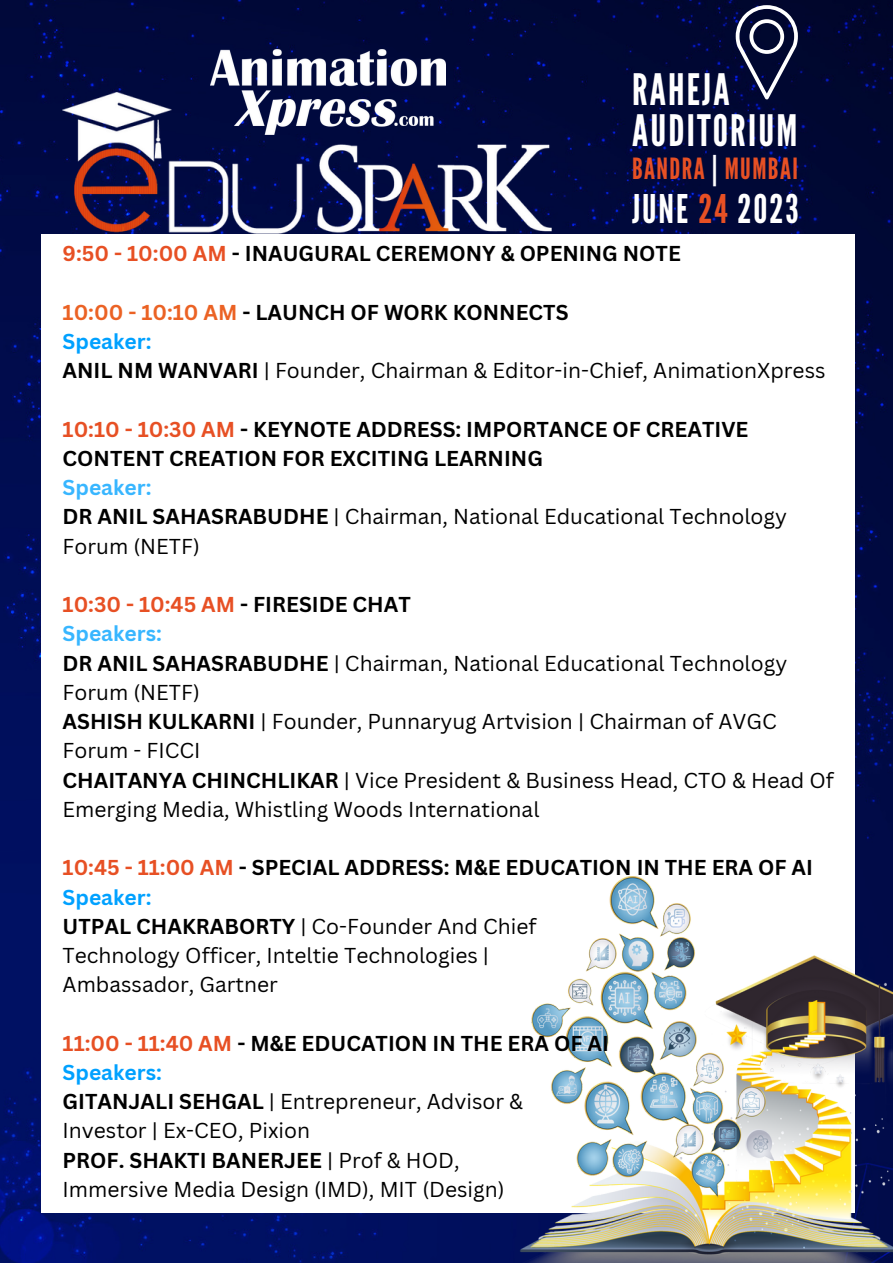
<style>
.page{position:relative;width:893px;height:1264px;background:#fff}
.page>*{position:absolute;margin:0;border:0;box-sizing:border-box;transform-origin:0 0}
.t1{font:43.2px "League Gothic";letter-spacing:.05em;color:#fff}
.t2{font:39.45px "League Gothic";letter-spacing:.05em;color:#fff}
.t3{font:29.1px "League Gothic";letter-spacing:.05em;color:#e75024}
.t4{font:21px/29.2px "Canva Sans";color:#000}
.t5{font:700 21px/29.2px "Canva Sans";color:#000}
.t6{font:700 21px "Canva Sans";color:#e75024}
.t7{font:700 21px "Canva Sans";color:#00a1ff}
.t8{font:700 21px "Canva Sans";color:#38b6ff}
.s1{color:#fff}
.s2{color:#e75024}
.s3{color:#eb6224}
.s4{font-weight:700}
.s5{color:#000}
.s6{font-weight:400}
</style>
<div class="page">
<img style="left:0;top:0;width:892px;height:1262px">
<img style="left:63px;top:92px;width:489px;height:142px">
<img style="left:211px;top:49px;width:234px;height:86px">
<div style="left:41px;top:234px;width:813px;height:978px;background:#fff"></div>
<img style="left:494px;top:876px;width:398px;height:386px">
<svg style="left:735px;top:5px;width:62px;height:95px"></svg>
<p class="t1" style="left:632px;top:65px;width:99px">RAHEJA</p>
<p class="t1" style="left:632px;top:106px;width:167px">AUDITORIUM</p>
<p class="t3" style="left:632px;top:152px;width:167px">BANDRA <span class="s1">|</span> MUMBAI</p>
<p class="t2" style="left:632px;top:186px;width:168px">JUNE <span class="s2">24</span> 2023</p>
<p class="t5" style="left:63px;top:238px;width:619px"><span class="s2">9:50 - 10:00 AM</span> - INAUGURAL CEREMONY &amp; OPENING NOTE</p>
<p class="t5" style="left:63px;top:297px;width:507px"><span class="s3">10:00 - 10:10 AM</span> - LAUNCH OF WORK KONNECTS</p>
<p class="t7" style="left:63px;top:326px;width:90px">Speaker:</p>
<p class="t4" style="left:63px;top:355px;width:764px"><span class="s4">ANIL NM WANVARI</span> | Founder, Chairman &amp; Editor-in-Chief, AnimationXpress</p>
<p class="t5" style="left:63px;top:414px;width:687px"><span class="s2">10:10 - 10:30 AM</span> - KEYNOTE ADDRESS: IMPORTANCE OF CREATIVE<br>CONTENT CREATION FOR EXCITING LEARNING</p>
<p class="t8" style="left:63px;top:473px;width:90px">Speaker:</p>
<p class="t4" style="left:63px;top:501px;width:725px"><span class="s4">DR ANIL SAHASRABUDHE</span> | Chairman, National Educational Technology<br>Forum (NETF)</p>
<p class="t6" style="left:63px;top:589px;width:349px">10:30 - 10:45 AM <span class="s5">- FIRESIDE CHAT</span></p>
<p class="t8" style="left:63px;top:619px;width:101px">Speakers:</p>
<p class="t4" style="left:63px;top:648px;width:726px"><span class="s4">DR ANIL SAHASRABUDHE</span> | Chairman, National Educational Technology<br>Forum (NETF)</p>
<p class="t4" style="left:63px;top:706px;width:715px"><span class="s4">ASHISH KULKARNI</span> | Founder, Punnaryug Artvision | Chairman of AVGC<br>Forum - FICCI</p>
<p class="t4" style="left:63px;top:764px;width:772px"><span class="s4">CHAITANYA CHINCHLIKAR</span> | Vice President &amp; Business Head, CTO &amp; Head Of<br>Emerging Media, Whistling Woods International</p>
<p class="t5" style="left:63px;top:852px;width:751px"><span class="s2">10:45 - 11:00 AM</span> - SPECIAL ADDRESS: M&amp;E EDUCATION IN THE ERA OF AI</p>
<p class="t7" style="left:63px;top:882px;width:90px">Speaker:</p>
<p class="t4" style="left:63px;top:911px;width:475px"><span class="s4">UTPAL CHAKRABORTY</span> | Co-Founder And Chief</p>
<p class="t4" style="left:63px;top:940px;width:428px">Technology Officer, Inteltie Technologies |</p>
<p class="t4" style="left:63px;top:969px;width:217px">Ambassador, Gartner</p>
<p class="t5" style="left:63px;top:1027px;width:547px"><span class="s2">11:00 - 11:40 AM</span> - M&amp;E EDUCATION IN THE ERA OF AI</p>
<p class="t7" style="left:63px;top:1057px;width:101px">Speakers:</p>
<p class="t4" style="left:63px;top:1086px;width:462px"><span class="s4">GITANJALI SEHGAL</span> | Entrepreneur, Advisor &amp;</p>
<p class="t4" style="left:63px;top:1115px;width:249px">Investor | Ex-CEO, Pixion</p>
<p class="t5" style="left:63px;top:1144px;width:398px">PROF. SHAKTI BANERJEE <span class="s6">| Prof &amp; HOD,</span></p>
<p class="t4" style="left:63px;top:1174px;width:443px">Immersive Media Design (IMD), MIT (Design)</p>
</div>
